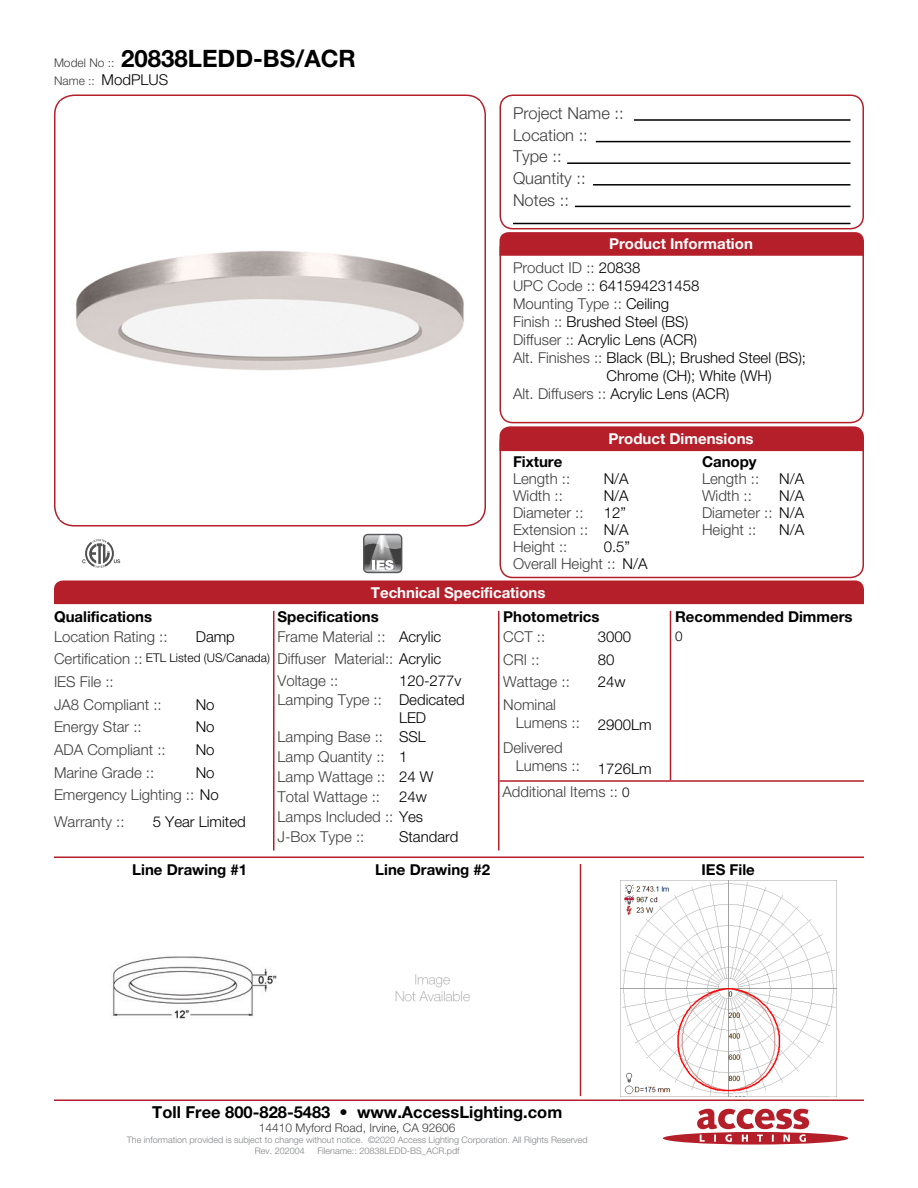
<style>
.page{position:relative;width:918px;height:1188px;background:#fff}
.page>*{position:absolute;margin:0;border:0;box-sizing:border-box;transform-origin:0 0}
.t1{font:700 24px "Helvetica Neue LT Std";color:#000001}
.Left_Justify{font:300 16.5px "Helvetica Neue LT Std";color:#3e3e3f}
.t2{font:700 16.5px "Helvetica Neue LT Std";color:#000001}
.Left_Justify-2{font:300 15px/18px "Helvetica Neue LT Std";color:#3e3e3f}
.Left_Justify-3{font:300 15px/18px "Helvetica Neue LT Std";color:#000001}
.Left_Justify-4{font:700 15px "Helvetica Neue LT Std";color:#000001}
.t3{font:700 15px "Helvetica Neue LT Std";color:#fff}
.Left_Justify-5{font:300 13.5px "Helvetica Neue LT Std";color:#000001}
.t4{font:300 12px "Helvetica Neue LT Std";color:#3e3e3f}
.Left_Justify-6{font:300 12px "Helvetica Neue LT Std";color:#000001}
.t5{font:300 9px "Helvetica Neue LT Std";color:#808285}
.s1{font-weight:300;font-size:12px;color:#3e3e3f}
.s2{font-size:12px;color:#3e3e3f}
.s3{color:#000001}
.s4{color:#3e3e3f}
.s5{font-size:13.5px;color:#000001}
</style>
<div class="page">
<svg style="left:663px;top:1109px;width:185px;height:36px"></svg>
<div style="left:499px;top:94px;width:365px;height:135px;border:2px solid #b41f2a;border-radius:13px"></div>
<div style="left:499px;top:235px;width:365px;height:188px;border:2px solid #b41f2a;border-radius:13px"></div>
<div style="left:499px;top:430px;width:365px;height:148px;border:2px solid #b41f2a;border-radius:13px"></div>
<hr style="left:634px;top:119px;width:217px;height:2px;background:#000001">
<hr style="left:596px;top:141px;width:254px;height:1px;background:#000001">
<hr style="left:593px;top:184px;width:258px;height:2px;background:#000001">
<hr style="left:567px;top:162px;width:283px;height:2px;background:#000001">
<hr style="left:575px;top:206px;width:275px;height:1px;background:#000001">
<hr style="left:513px;top:223px;width:337px;height:1px;background:#000001">
<svg style="left:500px;top:232px;width:364px;height:24px;background:#b5232d"></svg>
<div style="left:500px;top:426px;width:364px;height:25px;background:#b41f2a"></div>
<div style="left:54px;top:580px;width:810px;height:24px;background:#b41f2a"></div>
<hr style="left:54px;top:856px;width:810px;height:2px;background:#b41f2a">
<hr style="left:54px;top:1100px;width:810px;height:1px;background:#b41f2a">
<hr style="left:670px;top:611px;width:1px;height:170px;background:#b41f2a">
<hr style="left:580px;top:864px;width:1px;height:232px;background:#b41f2a">
<hr style="left:498px;top:611px;width:2px;height:239px;background:#b41f2a">
<hr style="left:273px;top:611px;width:1px;height:239px;background:#b41f2a">
<div style="left:54px;top:94px;width:432px;height:432px;border:2px solid #b41f2a;border-radius:20px"></div>
<hr style="left:500px;top:780px;width:364px;height:2px;background:#b41f2a">
<img style="left:61px;top:250px;width:418px;height:270px">
<svg style="left:82px;top:539px;width:38px;height:29px"></svg>
<div style="left:363px;top:534px;width:39px;height:39px;border:1px solid #57585a;border-radius:4px"></div>
<svg style="left:363px;top:535px;width:40px;height:37px"></svg>
<img style="left:112px;top:956px;width:165px;height:63px">
<img style="left:395px;top:974px;width:75px;height:28px">
<img style="left:620px;top:881px;width:216px;height:216px">
<p class="t1" style="left:54px;top:44px;width:303px"><span class="s1">Model No ::</span> 20838LEDD-BS/ACR</p>
<p class="Left_Justify-3" style="left:54px;top:70px;width:116px"><span class="s2">Name ::</span> ModPLUS</p>
<p class="Left_Justify" style="left:513px;top:103px;width:112px">Project Name ::</p>
<p class="Left_Justify" style="left:513px;top:125px;width:76px">Location ::</p>
<p class="Left_Justify" style="left:513px;top:146px;width:50px">Type ::</p>
<p class="Left_Justify" style="left:513px;top:168px;width:74px">Quantity ::</p>
<p class="Left_Justify" style="left:513px;top:190px;width:57px">Notes ::</p>
<p class="t3" style="left:609px;top:235px;width:145px">Product Information</p>
<p class="Left_Justify-2" style="left:513px;top:259px;width:129px">Product ID :: <span class="s3">20838</span></p>
<p class="Left_Justify-3" style="left:513px;top:277px;width:188px"><span class="s4">UPC Code ::</span> 641594231458</p>
<p class="Left_Justify-2" style="left:513px;top:295px;width:158px">Mounting Type :: <span class="s3">Ceiling</span></p>
<p class="Left_Justify-3" style="left:513px;top:313px;width:177px"><span class="s4">Finish ::</span> Brushed Steel (BS)</p>
<p class="Left_Justify-3" style="left:513px;top:331px;width:186px"><span class="s4">Diffuser ::</span> Acrylic Lens (ACR)</p>
<p class="Left_Justify-3" style="left:607px;top:349px;width:201px;text-indent:-94px"><span class="s4">Alt. Finishes ::</span> Black (BL); Brushed Steel (BS);<br>Chrome (CH); White (WH)</p>
<p class="Left_Justify-3" style="left:513px;top:385px;width:218px"><span class="s4">Alt. Diffusers ::</span> Acrylic Lens (ACR)</p>
<p class="t3" style="left:608px;top:429px;width:147px">Product Dimensions</p>
<p class="Left_Justify-4" style="left:513px;top:453px;width:51px">Fixture</p>
<p class="Left_Justify-4" style="left:702px;top:453px;width:56px">Canopy</p>
<p class="Left_Justify-2" style="left:513px;top:470px;width:59px">Length ::</p>
<p class="Left_Justify-3" style="left:604px;top:470px;width:27px">N/A</p>
<p class="Left_Justify-2" style="left:702px;top:470px;width:59px">Length ::</p>
<p class="Left_Justify-3" style="left:779px;top:470px;width:27px">N/A</p>
<p class="Left_Justify-2" style="left:513px;top:487px;width:51px">Width ::</p>
<p class="Left_Justify-2" style="left:513px;top:537px;width:56px">Height ::</p>
<p class="Left_Justify-3" style="left:604px;top:487px;width:27px">N/A</p>
<p class="Left_Justify-3" style="left:604px;top:537px;width:28px">0.5”</p>
<p class="Left_Justify-3" style="left:779px;top:487px;width:27px">N/A</p>
<p class="Left_Justify-2" style="left:702px;top:487px;width:51px">Width ::</p>
<p class="Left_Justify-3" style="left:604px;top:503px;width:24px">12”</p>
<p class="Left_Justify-2" style="left:702px;top:503px;width:104px">Diameter :: <span class="s3">N/A</span></p>
<p class="Left_Justify-3" style="left:604px;top:520px;width:27px">N/A</p>
<p class="Left_Justify-3" style="left:779px;top:520px;width:27px">N/A</p>
<p class="Left_Justify-2" style="left:513px;top:503px;width:72px">Diameter ::</p>
<p class="Left_Justify-2" style="left:513px;top:520px;width:77px">Extension ::</p>
<p class="Left_Justify-2" style="left:702px;top:520px;width:56px">Height ::</p>
<p class="Left_Justify-2" style="left:513px;top:554px;width:104px">Overall Height ::</p>
<p class="Left_Justify-3" style="left:622px;top:554px;width:27px">N/A</p>
<p class="t3" style="left:371px;top:583px;width:176px">Technical Specifications</p>
<p class="Left_Justify-4" style="left:54px;top:607px;width:100px">Qualifications</p>
<p class="Left_Justify-4" style="left:503px;top:607px;width:98px">Photometrics</p>
<p class="Left_Justify-4" style="left:675px;top:607px;width:179px">Recommended Dimmers</p>
<p class="Left_Justify-4" style="left:278px;top:607px;width:103px">Specifications</p>
<p class="Left_Justify-2" style="left:54px;top:627px;width:115px">Location Rating ::</p>
<p class="Left_Justify-2" style="left:503px;top:627px;width:43px">CCT ::</p>
<p class="Left_Justify-2" style="left:503px;top:650px;width:38px">CRI ::</p>
<p class="Left_Justify-2" style="left:503px;top:673px;width:68px">Wattage ::</p>
<p class="Left_Justify-2" style="left:516px;top:695px;width:66px;text-indent:-13px">Nominal<br>Lumens ::</p>
<p class="Left_Justify-2" style="left:516px;top:738px;width:66px;text-indent:-13px">Delivered<br>Lumens ::</p>
<p class="Left_Justify-3" style="left:196px;top:627px;width:41px">Damp</p>
<p class="Left_Justify-3" style="left:598px;top:627px;width:35px">3000</p>
<p class="Left_Justify-5" style="left:675px;top:628px;width:9px">0</p>
<p class="Left_Justify-3" style="left:598px;top:650px;width:18px">80</p>
<p class="Left_Justify-3" style="left:598px;top:673px;width:29px">24w</p>
<p class="Left_Justify-3" style="left:598px;top:716px;width:55px">2900Lm</p>
<p class="Left_Justify-3" style="left:598px;top:759px;width:55px">1726Lm</p>
<p class="Left_Justify-2" style="left:278px;top:627px;width:110px">Frame Material ::</p>
<p class="Left_Justify-2" style="left:278px;top:671px;width:62px">Voltage ::</p>
<p class="Left_Justify-3" style="left:399px;top:627px;width:44px">Acrylic</p>
<p class="Left_Justify-3" style="left:399px;top:671px;width:64px">120-277v</p>
<p class="Left_Justify-2" style="left:54px;top:650px;width:90px">Certification ::</p>
<p class="Left_Justify-2" style="left:54px;top:695px;width:109px">JA8 Compliant ::</p>
<p class="Left_Justify-6" style="left:146px;top:651px;width:126px">ETL Listed (US/Canada)</p>
<p class="Left_Justify-3" style="left:196px;top:695px;width:20px">No</p>
<p class="Left_Justify-3" style="left:196px;top:718px;width:20px">No</p>
<p class="Left_Justify-3" style="left:196px;top:740px;width:20px">No</p>
<p class="Left_Justify-3" style="left:196px;top:763px;width:20px">No</p>
<p class="Left_Justify-2" style="left:278px;top:650px;width:165px">Diffuser Material:: <span class="s3">Acrylic</span></p>
<p class="Left_Justify-2" style="left:278px;top:691px;width:106px">Lamping Type ::</p>
<p class="Left_Justify-2" style="left:278px;top:727px;width:107px">Lamping Base ::</p>
<p class="Left_Justify-2" style="left:278px;top:747px;width:109px">Lamp Quantity ::</p>
<p class="Left_Justify-2" style="left:278px;top:767px;width:109px">Lamp Wattage ::</p>
<p class="Left_Justify-2" style="left:278px;top:787px;width:104px">Total Wattage ::</p>
<p class="Left_Justify-2" style="left:278px;top:808px;width:147px">Lamps Included :: <span class="s3">Yes</span></p>
<p class="Left_Justify-2" style="left:278px;top:828px;width:88px">J-Box Type ::</p>
<p class="Left_Justify-2" style="left:54px;top:673px;width:61px">IES File ::</p>
<p class="Left_Justify-2" style="left:54px;top:718px;width:89px">Energy Star ::</p>
<p class="Left_Justify-2" style="left:54px;top:740px;width:113px">ADA Compliant ::</p>
<p class="Left_Justify-2" style="left:54px;top:763px;width:102px">Marine Grade ::</p>
<p class="Left_Justify-2" style="left:54px;top:786px;width:166px">Emergency Lighting :: <span class="s3">No</span></p>
<p class="Left_Justify-3" style="left:399px;top:691px;width:67px">Dedicated<br>LED</p>
<p class="Left_Justify-3" style="left:399px;top:727px;width:28px">SSL</p>
<p class="Left_Justify-3" style="left:399px;top:747px;width:10px">1</p>
<p class="Left_Justify-3" style="left:399px;top:767px;width:36px">24 W</p>
<p class="Left_Justify-3" style="left:399px;top:787px;width:29px">24w</p>
<p class="Left_Justify-2" style="left:502px;top:782px;width:129px">Additional Items :: <span class="s5">0</span></p>
<p class="Left_Justify-2" style="left:54px;top:813px;width:72px">Warranty ::</p>
<p class="Left_Justify-3" style="left:153px;top:813px;width:95px">5 Year Limited</p>
<p class="Left_Justify-3" style="left:399px;top:828px;width:61px">Standard</p>
<p class="Left_Justify-4" style="left:132px;top:860px;width:116px">Line Drawing #1</p>
<p class="Left_Justify-4" style="left:375px;top:860px;width:116px">Line Drawing #2</p>
<p class="Left_Justify-4" style="left:702px;top:860px;width:55px">IES File</p>
<p class="t2" style="left:152px;top:1101px;width:412px">Toll Free 800-828-5483 • www.AccessLighting.com</p>
<p class="t4" style="left:259px;top:1120px;width:198px">14410 Myford Road, Irvine, CA 92606</p>
<p class="t5" style="left:127px;top:1134px;width:462px">The information provided is subject to change without notice. ©2020 Access Lighting Corporation. All Rights Reserved</p>
<p class="t5" style="left:255px;top:1145px;width:51px">Rev. 202004</p>
<p class="t5" style="left:317px;top:1145px;width:144px">Filename:: 20838LEDD-BS_ACR.pdf</p>
</div>
